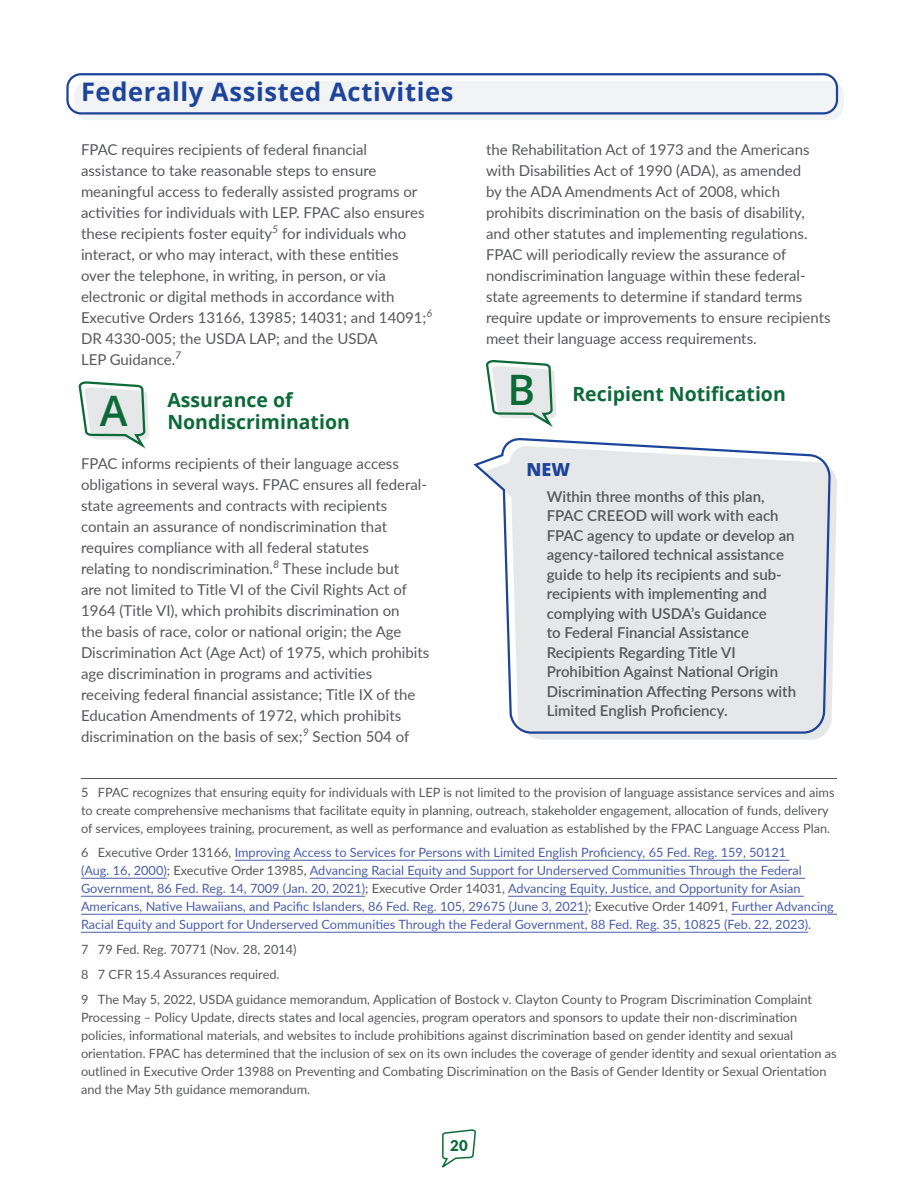
<style>
.page{position:relative;width:918px;height:1188px;background:#fff}
.page>*{position:absolute;margin:0;border:0;box-sizing:border-box;transform-origin:0 0}
.H3_-_A__B__C__2_line{font:600 42px "Open Sans";color:#0c6a38}
.H2_-_outline{font:700 25.5px "Open Sans";letter-spacing:.025em;color:#1d449b}
.H3_-_A__B__C__2_line-2{font:700 19.5px/22.5px "Open Sans";color:#0c6a38}
.H3_-_A__B__C__1_line{font:700 19.5px "Open Sans";color:#0c6a38}
.NEW_Header{font:800 18px "Open Sans";color:#1d449b}
.Body_Text{font:15px/21px "Lato";color:#57585a}
.NEW_Body{font:600 15px/19.5px "Lato";color:#57585a}
.t1{font:900 15px "Lato";color:#0c6a38}
.footnotes{font:12.75px/18px "Lato";color:#57585a}
.footnotes-2{font:12.75px/18px "Lato";color:#4a5eaa}
.s1{font-weight:600;font-size:42px}
.s2{color:#57585a}
</style>
<div class="page">
<svg style="left:442px;top:1129px;width:34px;height:39px"></svg>
<svg style="left:529px;top:468px;width:308px;height:272px;fill:#e6e7e9"></svg>
<svg style="left:473px;top:440px;width:357px;height:295px;background:#e4e6ea"></svg>
<svg style="left:485px;top:360px;width:71px;height:149px"></svg>
<svg style="left:78px;top:381px;width:71px;height:68px"></svg>
<div style="left:74px;top:81px;width:770px;height:39px;background:#f2f3f4;border-radius:14px"></div>
<div style="left:66px;top:73px;width:772px;height:42px;border:2px solid #1d449b;border-radius:14px"></div>
<hr style="left:81px;top:778px;width:756px;height:1px;background:#57585a">
<hr style="left:235px;top:860px;width:554px;height:1px;background:#4a5eaa">
<hr style="left:81px;top:878px;width:86px;height:1px;background:#4a5eaa">
<hr style="left:310px;top:878px;width:495px;height:1px;background:#4a5eaa">
<hr style="left:81px;top:896px;width:284px;height:1px;background:#4a5eaa">
<hr style="left:508px;top:896px;width:296px;height:1px;background:#4a5eaa">
<hr style="left:81px;top:914px;width:507px;height:1px;background:#4a5eaa">
<hr style="left:731px;top:914px;width:106px;height:1px;background:#4a5eaa">
<hr style="left:81px;top:932px;width:727px;height:1px;background:#4a5eaa">
<h2 class="H2_-_outline" style="left:81px;top:73px;width:374px">Federally Assisted Activities</h2>
<p class="Body_Text" style="left:81px;top:139px;width:352px">FPAC requires recipients of federal financial assistance to take reasonable steps to ensure meaningful access to federally assisted programs or activities for individuals with LEP. FPAC also ensures these recipients foster equity<sup>5</sup> for individuals who interact, or who may interact, with these entities<br>over the telephone, in writing, in person, or via electronic or digital methods in accordance with Executive Orders 13166, 13985; 14031; and 14091;<sup>6<br></sup>DR 4330-005; the USDA LAP; and the USDA<br>LEP Guidance.<sup>7</sup></p>
<h3 class="H3_-_A__B__C__2_line" style="left:100px;top:382px;width:29px">A</h3>
<h3 class="H3_-_A__B__C__2_line-2" style="left:167px;top:388px;width:184px">Assurance of<br>Nondiscrimination</h3>
<p class="Body_Text" style="left:81px;top:452px;width:350px">FPAC informs recipients of their language access obligations in several ways. FPAC ensures all federal&shy;state agreements and contracts with recipients contain an assurance of nondiscrimination that requires compliance with all federal statutes<br>relating to nondiscrimination.<sup>8</sup> These include but<br>are not limited to Title VI of the Civil Rights Act of 1964 (Title VI), which prohibits discrimination on<br>the basis of race, color or national origin; the Age Discrimination Act (Age Act) of 1975, which prohibits age discrimination in programs and activities receiving federal financial assistance; Title IX of the Education Amendments of 1972, which prohibits discrimination on the basis of sex;<sup>9</sup> Section 504 of</p>
<p class="Body_Text" style="left:486px;top:139px;width:346px">the Rehabilitation Act of 1973 and the Americans with Disabilities Act of 1990 (ADA), as amended<br>by the ADA Amendments Act of 2008, which prohibits discrimination on the basis of disability, and other statutes and implementing regulations.<br>FPAC will periodically review the assurance of nondiscrimination language within these federal&shy;state agreements to determine if standard terms require update or improvements to ensure recipients meet their language access requirements.</p>
<h3 class="H3_-_A__B__C__1_line" style="left:508px;top:380px;width:280px"><span class="s1">B</span> Recipient Notification</h3>
<p class="NEW_Header" style="left:526px;top:456px;width:45px">NEW</p>
<p class="NEW_Body" style="left:547px;top:486px;width:251px">Within three months of this plan, FPAC CREEOD will work with each FPAC agency to update or develop an agency-tailored technical assistance guide to help its recipients and sub&shy;recipients with implementing and complying with USDA’s Guidance<br>to Federal Financial Assistance Recipients Regarding Title VI Prohibition Against National Origin Discrimination Affecting Persons with Limited English Proficiency.</p>
<p class="footnotes" style="left:81px;top:782px;width:755px">5 FPAC recognizes that ensuring equity for individuals with LEP is not limited to the provision of language assistance services and aims to create comprehensive mechanisms that facilitate equity in planning, outreach, stakeholder engagement, allocation of funds, delivery of services, employees training, procurement, as well as performance and evaluation as established by the FPAC Language Access Plan.</p>
<p class="footnotes-2" style="left:81px;top:843px;width:754px"><span class="s2">6 Executive Order 13166,</span> Improving Access to Services for Persons with Limited English Proficiency, 65 Fed. Reg. 159, 50121<br>(Aug. 16, 2000)<span class="s2">; Executive Order 13985,</span> Advancing Racial Equity and Support for Underserved Communities Through the Federal Government, 86 Fed. Reg. 14, 7009 (Jan. 20, 2021)<span class="s2">; Executive Order 14031,</span> Advancing Equity, Justice, and Opportunity for Asian Americans, Native Hawaiians, and Pacific Islanders, 86 Fed. Reg. 105, 29675 (June 3, 2021)<span class="s2">; Executive Order 14091,</span> Further Advancing Racial Equity and Support for Underserved Communities Through the Federal Government, 88 Fed. Reg. 35, 10825 (Feb. 22, 2023)<span class="s2">.</span></p>
<p class="footnotes" style="left:81px;top:940px;width:217px">7 79 Fed. Reg. 70771 (Nov. 28, 2014)</p>
<p class="footnotes" style="left:81px;top:965px;width:200px">8 7 CFR 15.4 Assurances required.</p>
<p class="footnotes" style="left:81px;top:989px;width:757px">9 The May 5, 2022, USDA guidance memorandum, Application of Bostock v. Clayton County to Program Discrimination Complaint Processing – Policy Update, directs states and local agencies, program operators and sponsors to update their non-discrimination policies, informational materials, and websites to include prohibitions against discrimination based on gender identity and sexual orientation. FPAC has determined that the inclusion of sex on its own includes the coverage of gender identity and sexual orientation as outlined in Executive Order 13988 on Preventing and Combating Discrimination on the Basis of Gender Identity or Sexual Orientation and the May 5th guidance memorandum.</p>
<p class="t1" style="left:450px;top:1134px;width:19px">20</p>
</div>
